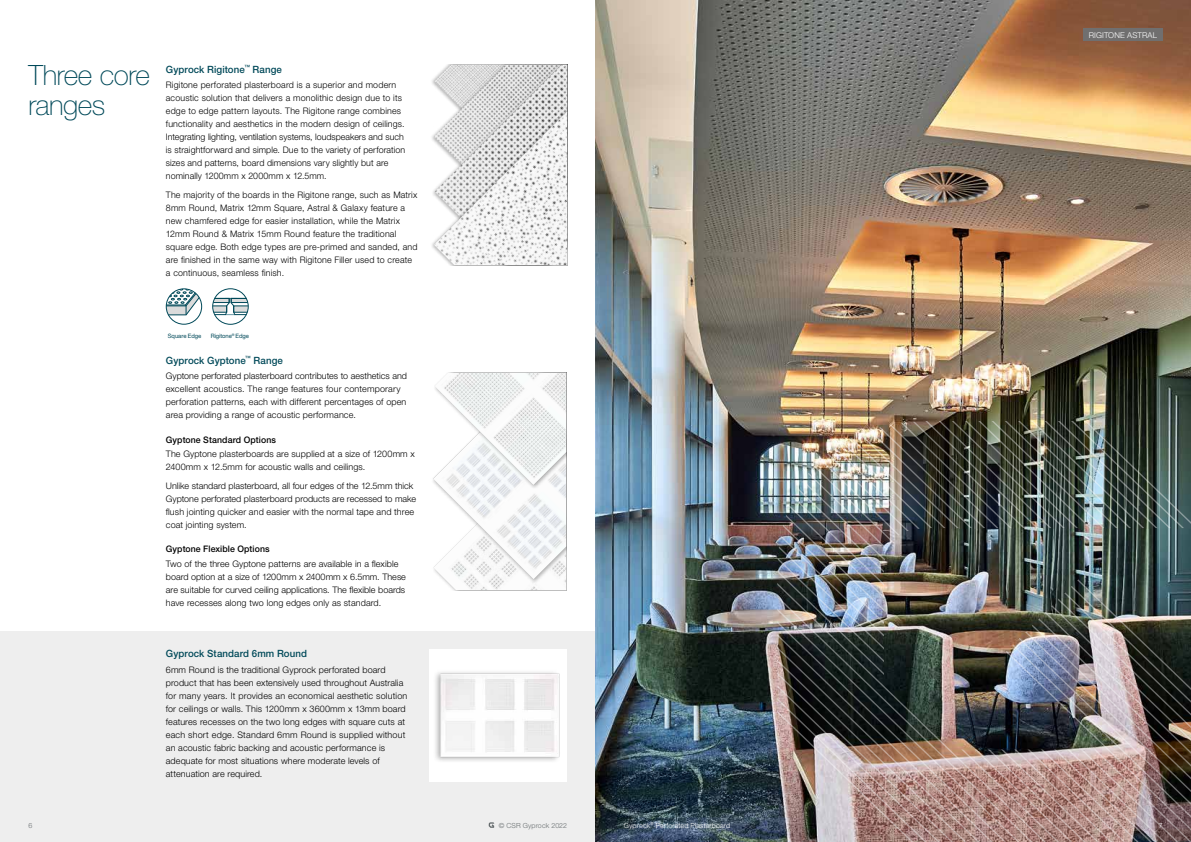
<style>
.page{position:relative;width:1191px;height:842px;background:#fff}
.page>*{position:absolute;margin:0;border:0;box-sizing:border-box;transform-origin:0 0}
.t1{font:100 28px/30px "Helvetica Neue";letter-spacing:-.015em;color:#004959}
.t2{font:500 10px "Helvetica Neue";letter-spacing:.01em;color:#004959}
.t3{font:300 9px/13px "Helvetica Neue";letter-spacing:.01em;color:#000}
.t4{font:500 9px "Helvetica Neue";letter-spacing:.01em;color:#000}
.t5{font:300 8px "Helvetica Neue";letter-spacing:.015em;color:#fff}
.t6{font:300 7px "Helvetica Neue";letter-spacing:.02em;color:#fff}
.t7{font:300 7px "Helvetica Neue";letter-spacing:.02em;color:#666c6e}
.t8{font:6px "Helvetica Neue";letter-spacing:-.01em;color:#004959}
</style>
<div class="page">
<div style="left:0;top:631px;width:595px;height:211px;background:#eee"></div>
<img style="left:595px;top:0;width:596px;height:842px">
<img style="left:850px;top:438px;width:341px;height:345px">
<img style="left:879px;top:427px;width:312px;height:318px">
<img style="left:793px;top:496px;width:373px;height:346px">
<img style="left:912px;top:421px;width:279px;height:285px">
<img style="left:777px;top:659px;width:204px;height:183px">
<svg style="left:166px;top:289px;width:36px;height:26px"></svg>
<div style="left:166px;top:288px;width:36px;height:37px;border:1px solid #004959;border-radius:50%"></div>
<svg style="left:214px;top:298px;width:34px;height:17px"></svg>
<div style="left:212px;top:288px;width:36px;height:37px;border:1px solid #004959;border-radius:50%"></div>
<svg style="left:433px;top:478px;width:133px;height:112px"></svg>
<img style="left:434px;top:373px;width:132px;height:112px">
<div style="left:430px;top:65px;width:137px;height:200px;background:#000;opacity:.3"></div>
<svg style="left:434px;top:65px;width:133px;height:47px;background:#d5d5d5"></svg>
<img style="left:434px;top:112px;width:133px;height:153px">
<div style="left:1083px;top:28px;width:79px;height:13px;background:#706f6f"></div>
<div style="left:429px;top:649px;width:138px;height:132px;background:#fff"></div>
<img style="left:435px;top:672px;width:125px;height:89px">
<svg style="left:489px;top:822px;width:5px;height:6px"></svg>
<h1 class="t1" style="left:28px;top:60px;width:123px">Three core ranges</h1>
<p class="t2" style="left:166px;top:63px;width:118px">Gyprock Rigitone<sup>™</sup> Range</p>
<p class="t3" style="left:166px;top:79px;width:241px">Rigitone perforated plasterboard is a superior and modern acoustic solution that delivers a monolithic design due to its edge to edge pattern layouts. The Rigitone range combines functionality and aesthetics in the modern design of ceilings.<br>Integrating lighting, ventilation systems, loudspeakers and such is straightforward and simple. Due to the variety of perforation sizes and patterns, board dimensions vary slightly but are nominally 1200mm x 2000mm x 12.5mm.</p>
<p class="t3" style="left:166px;top:188px;width:253px">The majority of the boards in the Rigitone range, such as Matrix 8mm Round, Matrix 12mm Square, Astral &amp; Galaxy feature a new chamfered edge for easier installation, while the Matrix 12mm Round &amp; Matrix 15mm Round feature the traditional square edge. Both edge types are pre-primed and sanded, and are finished in the same way with Rigitone Filler used to create a continuous, seamless finish.</p>
<p class="t8" style="left:168px;top:332px;width:35px">Square Edge</p>
<p class="t8" style="left:211px;top:332px;width:40px">Rigitone<sup>®</sup> Edge</p>
<p class="t2" style="left:166px;top:354px;width:118px">Gyprock Gyptone<sup>™</sup> Range</p>
<p class="t3" style="left:166px;top:369px;width:243px">Gyptone perforated plasterboard contributes to aesthetics and excellent acoustics. The range features four contemporary perforation patterns, each with different percentages of open area providing a range of acoustic performance.</p>
<p class="t4" style="left:166px;top:434px;width:112px">Gyptone Standard Options</p>
<p class="t3" style="left:166px;top:447px;width:250px">The Gyptone plasterboards are supplied at a size of 1200mm x<br>2400mm x 12.5mm for acoustic walls and ceilings.</p>
<p class="t3" style="left:166px;top:479px;width:252px">Unlike standard plasterboard, all four edges of the 12.5mm thick Gyptone perforated plasterboard products are recessed to make flush jointing quicker and easier with the normal tape and three coat jointing system.</p>
<p class="t4" style="left:166px;top:544px;width:105px">Gyptone Flexible Options</p>
<p class="t3" style="left:166px;top:557px;width:242px">Two of the three Gyptone patterns are available in a flexible board option at a size of 1200mm x 2400mm x 6.5mm. These are suitable for curved ceiling applications. The flexible boards have recesses along two long edges only as standard.</p>
<p class="t2" style="left:166px;top:647px;width:143px">Gyprock Standard 6mm Round</p>
<p class="t3" style="left:166px;top:663px;width:243px">6mm Round is the traditional Gyprock perforated board product that has been extensively used throughout Australia for many years. It provides an economical aesthetic solution for ceilings or walls. This 1200mm x 3600mm x 13mm board features recesses on the two long edges with square cuts at each short edge. Standard 6mm Round is supplied without an acoustic fabric backing and acoustic performance is adequate for most situations where moderate levels of attenuation are required.</p>
<p class="t5" style="left:1088px;top:30px;width:70px">RIGITONE ASTRAL</p>
<p class="t7" style="left:28px;top:821px;width:5px">6</p>
<p class="t7" style="left:498px;top:821px;width:70px">© CSR Gyprock 2022</p>
<p class="t6" style="left:624px;top:821px;width:108px">Gyprock<sup>®</sup> Perforated Plasterboard</p>
<p class="t6" style="left:1158px;top:821px;width:5px">7</p>
</div>
